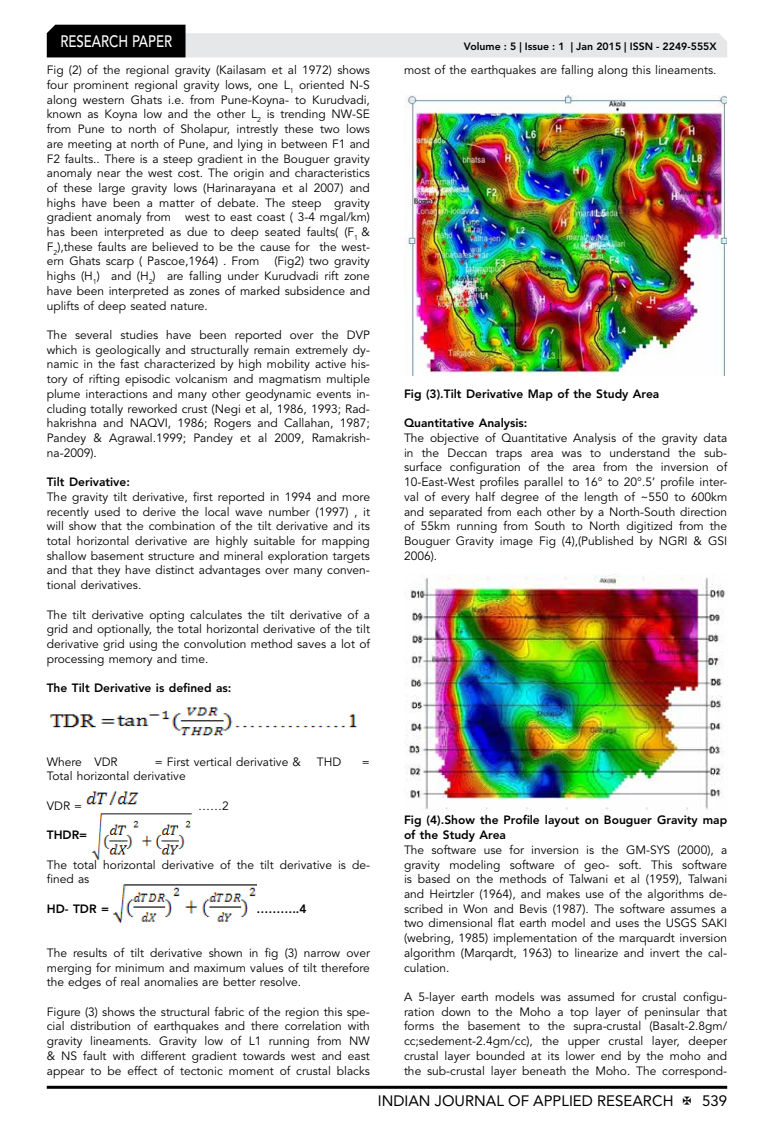
<style>
.page{position:relative;width:774px;height:1136px;background:#fff}
.page>*{position:absolute;margin:0;border:0;box-sizing:border-box;transform-origin:0 0}
.t1{font:500 16.5px "Avenir LT Std";color:#fff;scale:.8 1}
.t2{font:15px "Avenir LT Std";color:#000}
.t3{font:12px/14.7px "Avenir LT Std";color:#000;text-align:justify}
.t4{font:800 12px/14.7px "Avenir LT Std";color:#000}
.t5{font:800 10.5px "Avenir LT Std";color:#000}
</style>
<div class="page">
<hr style="left:47px;top:1085px;width:680px;height:3px;background:#000">
<svg style="left:47px;top:25px;width:680px;height:32px"></svg>
<img style="left:49px;top:707px;width:309px;height:29px">
<img style="left:86px;top:791px;width:52px;height:14px">
<img style="left:92px;top:813px;width:100px;height:46px">
<img style="left:113px;top:884px;width:143px;height:39px">
<img style="left:405px;top:95px;width:322px;height:281px">
<img style="left:404px;top:574px;width:321px;height:240px">
<h1 class="t1" style="left:60px;top:32px;width:139px">RESEARCH PAPER</h1>
<p class="t3" style="left:47px;top:63px;width:325px">Fig (2) of the regional gravity (Kailasam et al 1972) shows four prominent regional gravity lows, one L<sub>1</sub> oriented N-S along western Ghats i.e. from Pune-Koyna- to Kurudvadi, known as Koyna low and the other L<sub>2</sub> is trending NW-SE from Pune to north of Sholapur, intrestly these two lows are meeting at north of Pune, and lying in between F1 and F2 faults.. There is a steep gradient in the Bouguer gravity anomaly near the west cost. The origin and characteristics of these large gravity lows (Harinarayana et al 2007) and highs have been a matter of debate. The steep gravity gradient anomaly from west to east coast ( 3-4 mgal/km) has been interpreted as due to deep seated faults( (F<sub>1</sub> &amp; F<sub>2</sub>),these faults are believed to be the cause for the west&shy;ern Ghats scarp ( Pascoe,1964) . From</p>
<p class="t3" style="left:47px;top:254px;width:325px;text-indent:228px">(Fig2) two gravity highs (H<sub>1</sub>) and (H<sub>2</sub>) are falling under Kurudvadi rift zone have been interpreted as zones of marked subsidence and uplifts of deep seated nature.</p>
<p class="t3" style="left:47px;top:328px;width:325px">The several studies have been reported over the DVP which is geologically and structurally remain extremely dy&shy;namic in the fast characterized by high mobility active his&shy;tory of rifting episodic volcanism and magmatism multiple plume interactions and many other geodynamic events in&shy;cluding totally reworked crust (Negi et al, 1986, 1993; Rad&shy;hakrishna and NAQVI, 1986; Rogers and Callahan, 1987; Pandey &amp; Agrawal.1999; Pandey et al 2009, Ramakrish&shy;na-2009).</p>
<p class="t4" style="left:47px;top:474px;width:85px">Tilt Derivative:</p>
<p class="t3" style="left:47px;top:489px;width:325px">The gravity tilt derivative, first reported in 1994 and more recently used to derive the local wave number (1997) , it will show that the combination of the tilt derivative and its total horizontal derivative are highly suitable for mapping shallow basement structure and mineral exploration targets and that they have distinct advantages over many conven&shy;tional derivatives.</p>
<p class="t3" style="left:47px;top:607px;width:325px">The tilt derivative opting calculates the tilt derivative of a grid and optionally, the total horizontal derivative of the tilt derivative grid using the convolution method saves a lot of processing memory and time.</p>
<p class="t4" style="left:47px;top:680px;width:186px">The Tilt Derivative is defined as:</p>
<p class="t5" style="left:464px;top:41px;width:254px">Volume : 5 | Issue : 1 | Jan 2015 | ISSN - 2249-555X</p>
<p class="t3" style="left:404px;top:63px;width:314px">most of the earthquakes are falling along this lineaments.</p>
<p class="t4" style="left:404px;top:386px;width:257px">Fig (3).Tilt Derivative Map of the Study Area</p>
<p class="t4" style="left:404px;top:416px;width:125px">Quantitative Analysis:</p>
<p class="t3" style="left:404px;top:431px;width:325px">The objective of Quantitative Analysis of the gravity data in the Deccan traps area was to understand the sub&shy;surface configuration of the area from the inversion of 10-East-West profiles parallel to 16° to 20°.5’ profile inter&shy;val of every half degree of the length of ~550 to 600km and separated from each other by a North-South direction of 55km running from South to North digitized from the Bouguer Gravity image Fig (4),(Published by NGRI &amp; GSI 2006).</p>
<p class="t3" style="left:47px;top:754px;width:72px">Where VDR</p>
<p class="t3" style="left:155px;top:754px;width:148px">= First vertical derivative &amp;</p>
<p class="t3" style="left:317px;top:754px;width:26px">THD</p>
<p class="t3" style="left:362px;top:754px;width:9px">=</p>
<p class="t3" style="left:47px;top:769px;width:140px">Total horizontal derivative</p>
<p class="t3" style="left:47px;top:798px;width:37px">VDR =</p>
<p class="t4" style="left:47px;top:827px;width:42px">THDR=</p>
<p class="t3" style="left:47px;top:857px;width:325px">The total horizontal derivative of the tilt derivative is de&shy;fined as</p>
<p class="t4" style="left:47px;top:901px;width:64px">HD- TDR =</p>
<p class="t4" style="left:256px;top:901px;width:52px">………..4</p>
<p class="t3" style="left:47px;top:945px;width:325px">The results of tilt derivative shown in fig (3) narrow over merging for minimum and maximum values of tilt therefore the edges of real anomalies are better resolve.</p>
<p class="t3" style="left:47px;top:1004px;width:325px">Figure (3) shows the structural fabric of the region this spe&shy;cial distribution of earthquakes and there correlation with gravity lineaments. Gravity low of L1 running from NW &amp; NS fault with different gradient towards west and east appear to be effect of tectonic moment of crustal blacks</p>
<p class="t4" style="left:404px;top:812px;width:325px">Fig (4).Show the Profile layout on Bouguer Gravity map of the Study Area</p>
<p class="t3" style="left:404px;top:842px;width:325px">The software use for inversion is the GM-SYS (2000), a gravity modeling software of geo- soft. This software is based on the methods of Talwani et al (1959), Talwani and Heirtzler (1964), and makes use of the algorithms de&shy;scribed in Won and Bevis (1987). The software assumes a two dimensional flat earth model and uses the USGS SAKI (webring, 1985) implementation of the marquardt inversion algorithm (Marqardt, 1963) to linearize and invert the cal&shy;culation.</p>
<p class="t3" style="left:404px;top:989px;width:325px">A 5-layer earth models was assumed for crustal configu&shy;ration down to the Moho a top layer of peninsular that forms the basement to the supra-crustal (Basalt-2.8gm/ cc;sedement-2.4gm/cc), the upper crustal layer, deeper crustal layer bounded at its lower end by the moho and the sub-crustal layer beneath the Moho. The correspond-</p>
<p class="t2" style="left:378px;top:1091px;width:297px">INDIAN JOURNAL OF APPLIED RESEARCH</p>
<p class="t2" style="left:702px;top:1091px;width:27px">539</p>
</div>
